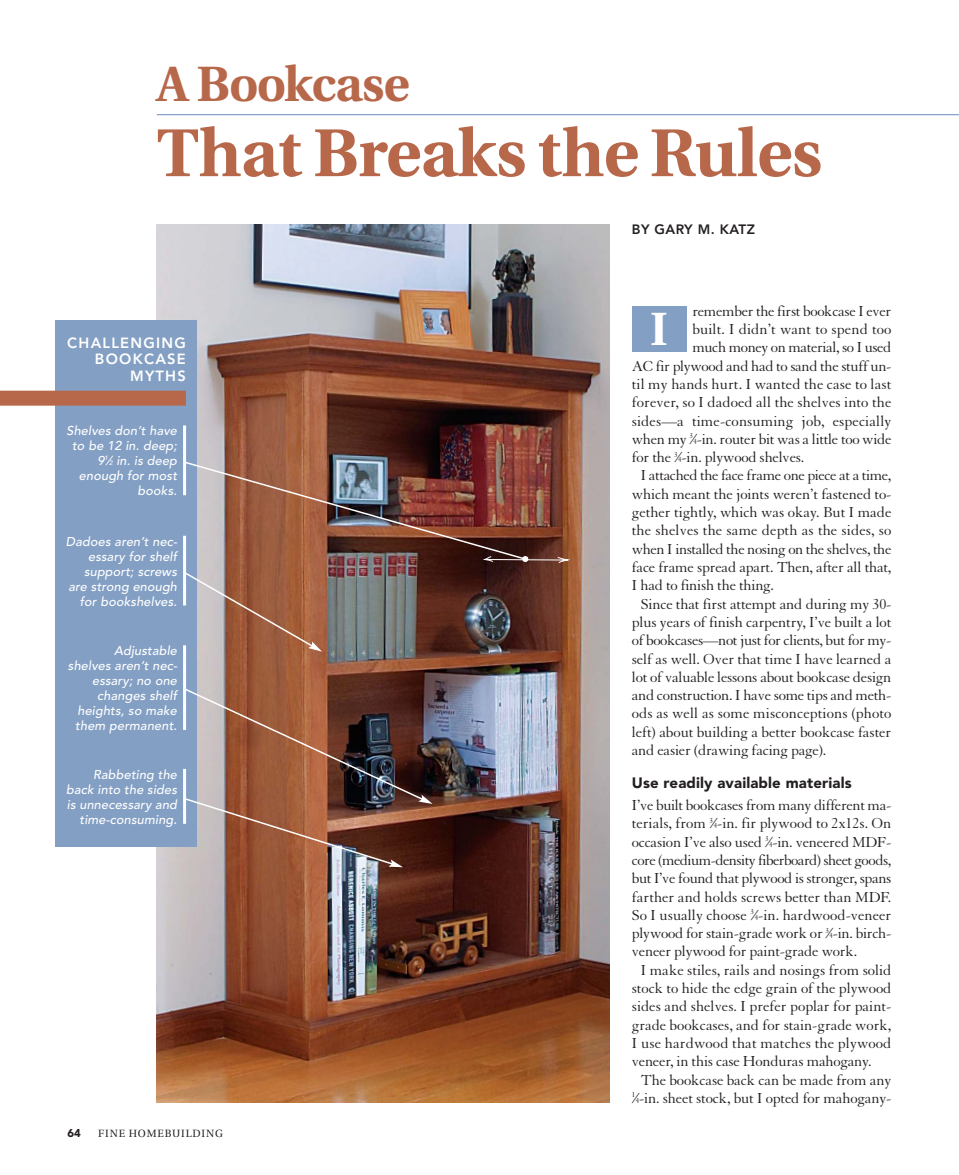
<style>
.page{position:relative;width:959px;height:1175px;background:#fff}
.page>*{position:absolute;margin:0;border:0;box-sizing:border-box;transform-origin:0 0}
.t1{font:700 67.5px "Utopia";letter-spacing:-.005em;color:#b8684a}
.t2{font:700 49.5px "Utopia";letter-spacing:-.02em;color:#b8684a}
.t3{font:700 46.5px "Utopia";color:#fff}
.t4{font:15.75px "Granjon";letter-spacing:-.01em;color:#231f20}
.t5{font:15.75px "Granjon";letter-spacing:-.035em;color:#231f20}
.t6{font:900 15px "Avenir";letter-spacing:.01em;color:#231f20}
.t7{font:800 14.7px/16.5px "Avenir";letter-spacing:.085em;color:#fff;text-align:right}
.t8{font:800 13.5px "Avenir";letter-spacing:.035em;color:#231f20}
.t9{font:italic 500 12.75px/15px "Avenir";letter-spacing:.01em;color:#fff;text-align:right}
.t10{font:900 11.25px "Avenir";color:#231f20}
.t11{font:10.5px "Utopia";letter-spacing:.08em;color:#231f20}
.s1{font-size:6.3px}
.s2{font-size:7.8px}
</style>
<div class="page">
<img style="left:157px;top:224px;width:452px;height:878px">
<div style="left:55px;top:320px;width:142px;height:526px;background:#839fc4"></div>
<div style="left:632px;top:306px;width:54px;height:46px;background:#839fc4"></div>
<hr style="left:157px;top:114px;width:801px;height:1px;background:#839fc4">
<hr style="left:183px;top:425px;width:3px;height:70px;background:#fff">
<hr style="left:183px;top:536px;width:3px;height:69px;background:#fff">
<svg style="left:183px;top:570px;width:139px;height:81px;background:#a77b69"></svg>
<hr style="left:183px;top:645px;width:3px;height:85px;background:#fff">
<img style="left:182px;top:687px;width:250px;height:180px">
<div style="left:0;top:390px;width:186px;height:15px;background:#b8684a"></div>
<img style="left:183px;top:460px;width:389px;height:104px">
<h2 class="t2" style="left:157px;top:64px;width:254px">A Bookcase</h2>
<h1 class="t1" style="left:157px;top:126px;width:666px">That Breaks the Rules</h1>
<p class="t7" style="left:67px;top:335px;width:120px">CHALLENGING</p>
<p class="t7" style="left:95px;top:352px;width:92px">BOOKCASE<br>MYTHS</p>
<p class="t9" style="left:67px;top:424px;width:112px">Shelves don’t have to be 12 in. deep;<br>9<sup>1</sup>⁄<span class="s1">2</span> in. is deep enough for most books.</p>
<p class="t9" style="left:66px;top:535px;width:113px">Dadoes aren’t nec&shy;essary for shelf support; screws are strong enough for bookshelves.</p>
<p class="t9" style="left:68px;top:644px;width:111px">Adjustable<br>shelves aren’t nec&shy;essary; no one changes shelf heights, so make them permanent.</p>
<p class="t9" style="left:66px;top:768px;width:112px">Rabbeting the back into the sides is unnecessary and time-consuming.</p>
<p class="t10" style="left:68px;top:1128px;width:15px">64</p>
<p class="t11" style="left:98px;top:1129px;width:126px">FINE HOMEBUILDING</p>
<p class="t8" style="left:632px;top:224px;width:125px">BY GARY M. KATZ</p>
<p class="t4" style="left:692px;top:305px;width:200px">remember the first bookcase I ever</p>
<p class="t4" style="left:692px;top:323px;width:200px">built. I didn’t want to spend too</p>
<p class="t4" style="left:692px;top:341px;width:200px">much money on material, so I used</p>
<p class="t4" style="left:632px;top:360px;width:261px">AC fir plywood and had to sand the stuff un-</p>
<p class="t4" style="left:632px;top:378px;width:261px">til my hands hurt. I wanted the case to last</p>
<p class="t4" style="left:632px;top:396px;width:261px">forever, so I dadoed all the shelves into the</p>
<p class="t4" style="left:632px;top:415px;width:261px">sides—a time-consuming job, especially</p>
<p class="t4" style="left:632px;top:433px;width:261px">when my <sup>3</sup>⁄<span class="s2">4</span>-in. router bit was a little too wide</p>
<p class="t4" style="left:631px;top:451px;width:174px">for the <sup>3</sup>⁄<span class="s2">4</span>-in. plywood shelves.</p>
<p class="t4" style="left:641px;top:470px;width:252px">I attached the face frame one piece at a time,</p>
<p class="t4" style="left:632px;top:488px;width:261px">which meant the joints weren’t fastened to-</p>
<p class="t4" style="left:632px;top:506px;width:261px">gether tightly, which was okay. But I made</p>
<p class="t4" style="left:632px;top:524px;width:261px">the shelves the same depth as the sides, so</p>
<p class="t4" style="left:632px;top:543px;width:261px">when I installed the nosing on the shelves, the</p>
<p class="t4" style="left:632px;top:561px;width:261px">face frame spread apart. Then, after all that,</p>
<p class="t4" style="left:632px;top:579px;width:144px">I had to finish the thing.</p>
<p class="t4" style="left:641px;top:598px;width:252px">Since that first attempt and during my 30-</p>
<p class="t4" style="left:632px;top:616px;width:261px">plus years of finish carpentry, I’ve built a lot</p>
<p class="t4" style="left:632px;top:634px;width:261px">of bookcases—not just for clients, but for my-</p>
<p class="t4" style="left:632px;top:653px;width:261px">self as well. Over that time I have learned a</p>
<p class="t4" style="left:632px;top:671px;width:261px">lot of valuable lessons about bookcase design</p>
<p class="t4" style="left:632px;top:689px;width:261px">and construction. I have some tips and meth-</p>
<p class="t4" style="left:632px;top:707px;width:261px">ods as well as some misconceptions (photo</p>
<p class="t4" style="left:632px;top:726px;width:261px">left) about building a better bookcase faster</p>
<p class="t4" style="left:632px;top:744px;width:196px">and easier (drawing facing page).</p>
<p class="t6" style="left:632px;top:777px;width:221px">Use readily available materials</p>
<p class="t4" style="left:632px;top:799px;width:261px">I’ve built bookcases from many different ma-</p>
<p class="t4" style="left:632px;top:817px;width:261px">terials, from <sup>3</sup>⁄<span class="s2">4</span>-in. fir plywood to 2x12s. On</p>
<p class="t4" style="left:631px;top:836px;width:261px">occasion I’ve also used <sup>3</sup>⁄<span class="s2">4</span>-in. veneered MDF-</p>
<p class="t5" style="left:631px;top:854px;width:261px">core (medium-density fiberboard) sheet goods,</p>
<p class="t4" style="left:631px;top:872px;width:261px">but I’ve found that plywood is stronger, spans</p>
<p class="t4" style="left:631px;top:890px;width:261px">farther and holds screws better than MDF.</p>
<p class="t4" style="left:631px;top:909px;width:261px">So I usually choose <sup>3</sup>⁄<span class="s2">4</span>-in. hardwood-veneer</p>
<p class="t4" style="left:632px;top:927px;width:261px">plywood for stain-grade work or <sup>3</sup>⁄<span class="s2">4</span>-in. birch-</p>
<p class="t4" style="left:631px;top:945px;width:227px">veneer plywood for paint-grade work.</p>
<p class="t4" style="left:640px;top:964px;width:252px">I make stiles, rails and nosings from solid</p>
<p class="t4" style="left:631px;top:982px;width:261px">stock to hide the edge grain of the plywood</p>
<p class="t4" style="left:631px;top:1000px;width:261px">sides and shelves. I prefer poplar for paint-</p>
<p class="t4" style="left:631px;top:1019px;width:261px">grade bookcases, and for stain-grade work,</p>
<p class="t4" style="left:631px;top:1037px;width:261px">I use hardwood that matches the plywood</p>
<p class="t4" style="left:631px;top:1055px;width:241px">veneer, in this case Honduras mahogany.</p>
<p class="t4" style="left:640px;top:1073px;width:252px">The bookcase back can be made from any</p>
<p class="t4" style="left:632px;top:1092px;width:261px"><sup>1</sup>⁄<span class="s2">4</span>-in. sheet stock, but I opted for mahogany-</p>
<h3 class="t3" style="left:650px;top:311px;width:19px">I</h3>
</div>
